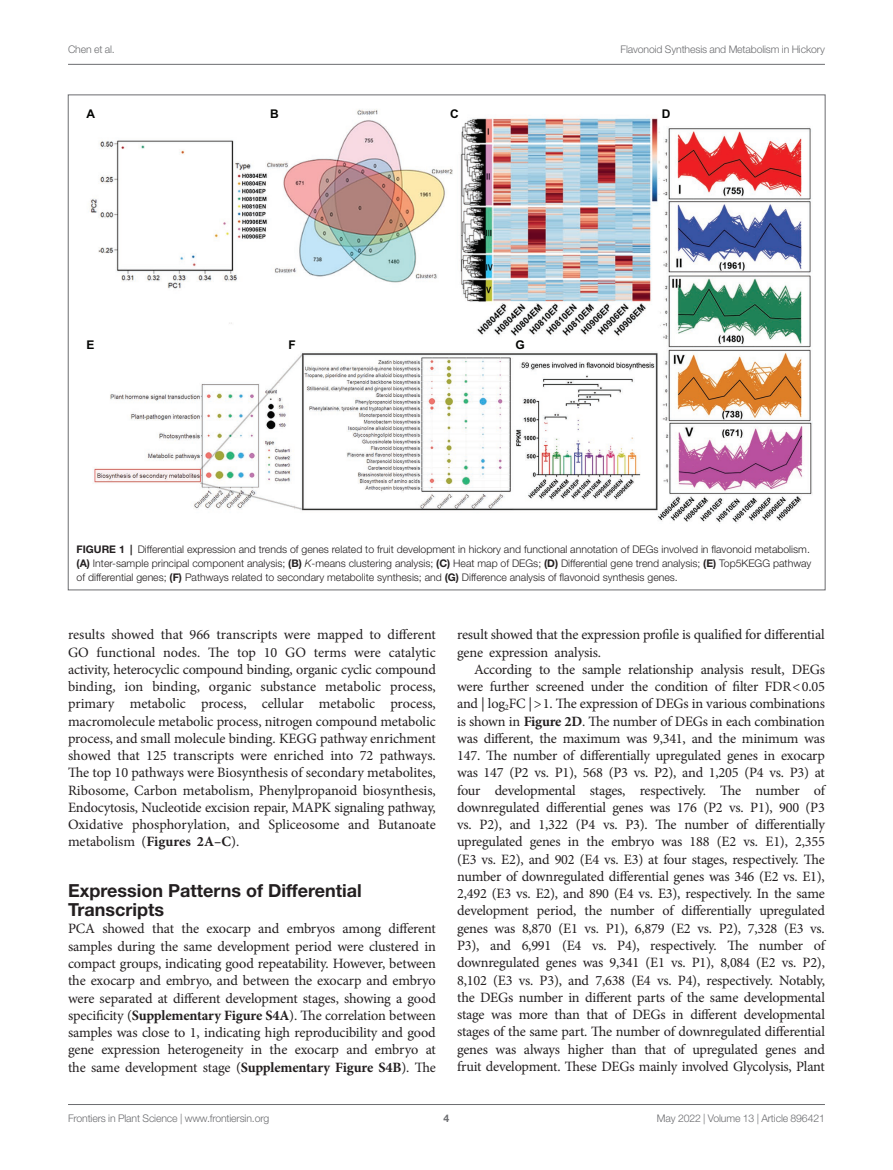
<style>
.page{position:relative;width:893px;height:1170px;background:#fff}
.page>*{position:absolute;margin:0;border:0;box-sizing:border-box;transform-origin:0 0}
.HEAD_2{font:700 18px/18.8px "Helvetica Neue LT Std";color:#231f20}
.TEXT{font:14.25px/17.2px "Minion Pro";letter-spacing:-.02em;color:#231f20;text-align:justify}
.TEXT_FLUSH{font:14.25px/17.2px "Minion Pro";letter-spacing:-.01em;color:#231f20;text-align:justify}
.t1{font:700 12px "Arial";color:#040503}
.FIG_LEG{font:300 10.5px/14.2px "Helvetica Neue LT Std";color:#231f20}
.t2{font:300 10.5px "Helvetica Neue LT Std";letter-spacing:-.015em;color:#6c6d70}
.t3{font:700 10.5px "Helvetica Neue LT Std";color:#6c6d70}
.s1{font-weight:700}
.s2{font-style:italic}
</style>
<div class="page">
<hr style="left:68px;top:64px;width:757px;height:1px;background:#6c6d70">
<hr style="left:68px;top:1104px;width:757px;height:1px;background:#6c6d70">
<img style="left:90px;top:109px;width:722px;height:414px">
<p class="t2" style="left:68px;top:42px;width:48px">Chen et al.</p>
<p class="t2" style="left:621px;top:42px;width:206px">Flavonoid Synthesis and Metabolism in Hickory</p>
<p class="t1" style="left:87px;top:105px;width:10px">A</p>
<p class="t1" style="left:270px;top:105px;width:10px">B</p>
<p class="t1" style="left:450px;top:105px;width:10px">C</p>
<p class="t1" style="left:662px;top:105px;width:10px">D</p>
<p class="t1" style="left:87px;top:337px;width:10px">E</p>
<p class="t1" style="left:288px;top:337px;width:9px">F</p>
<p class="t1" style="left:516px;top:337px;width:11px">G</p>
<p class="FIG_LEG" style="left:77px;top:542px;width:736px"><span class="s1">FIGURE 1 |</span> Differential expression and trends of genes related to fruit development in hickory and functional annotation of DEGs involved in flavonoid metabolism. <span class="s1">(A)</span> Inter-sample principal component analysis; <span class="s1">(B)</span> <span class="s2">K</span>-means clustering analysis; <span class="s1">(C)</span> Heat map of DEGs; <span class="s1">(D)</span> Differential gene trend analysis; <span class="s1">(E)</span> Top5KEGG pathway of differential genes; <span class="s1">(F)</span> Pathways related to secondary metabolite synthesis; and <span class="s1">(G)</span> Difference analysis of flavonoid synthesis genes.</p>
<p class="TEXT_FLUSH" style="left:68px;top:626px;width:369px">results showed that 966 transcripts were mapped to different GO functional nodes. The top 10 GO terms were catalytic activity, heterocyclic compound binding, organic cyclic compound binding, ion binding, organic substance metabolic process, primary metabolic process, cellular metabolic process, macromolecule metabolic process, nitrogen compound metabolic process, and small molecule binding. KEGG pathway enrichment showed that 125 transcripts were enriched into 72 pathways.<br>The top 10 pathways were Biosynthesis of secondary metabolites, Ribosome, Carbon metabolism, Phenylpropanoid biosynthesis, Endocytosis, Nucleotide excision repair, MAPK signaling pathway, Oxidative phosphorylation, and Spliceosome and Butanoate metabolism (<span class="s1">Figures 2A–C</span>).</p>
<p class="HEAD_2" style="left:68px;top:881px;width:295px">Expression Patterns of Differential<br>Transcripts</p>
<p class="TEXT_FLUSH" style="left:68px;top:920px;width:369px">PCA showed that the exocarp and embryos among different samples during the same development period were clustered in compact groups, indicating good repeatability. However, between the exocarp and embryo, and between the exocarp and embryo were separated at different development stages, showing a good specificity (<span class="s1">Supplementary Figure S4A</span>). The correlation between samples was close to 1, indicating high reproducibility and good gene expression heterogeneity in the exocarp and embryo at the same development stage (<span class="s1">Supplementary Figure S4B</span>). The</p>
<p class="TEXT_FLUSH" style="left:457px;top:626px;width:369px">result showed that the expression profile is qualified for differential gene expression analysis.</p>
<p class="TEXT" style="left:457px;top:660px;width:369px;text-indent:17px">According to the sample relationship analysis result, DEGs were further screened under the condition of filter FDR&lt;0.05 and | log<sub>2</sub>FC |&gt;1. The expression of DEGs in various combinations is shown in <span class="s1">Figure 2D</span>. The number of DEGs in each combination was different, the maximum was 9,341, and the minimum was 147. The number of differentially upregulated genes in exocarp was 147 (P2 vs. P1), 568 (P3 vs. P2), and 1,205 (P4 vs. P3) at four developmental stages, respectively. The number of downregulated differential genes was 176 (P2 vs. P1), 900 (P3 vs. P2), and 1,322 (P4 vs. P3). The number of differentially upregulated genes in the embryo was 188 (E2 vs. E1), 2,355 (E3 vs. E2), and 902 (E4 vs. E3) at four stages, respectively. The number of downregulated differential genes was 346 (E2 vs. E1), 2,492 (E3 vs. E2), and 890 (E4 vs. E3), respectively. In the same development period, the number of differentially upregulated genes was 8,870 (E1 vs. P1), 6,879 (E2 vs. P2), 7,328 (E3 vs.<br>P3), and 6,991 (E4 vs. P4), respectively. The number of downregulated genes was 9,341 (E1 vs. P1), 8,084 (E2 vs. P2), 8,102 (E3 vs. P3), and 7,638 (E4 vs. P4), respectively. Notably, the DEGs number in different parts of the same developmental stage was more than that of DEGs in different developmental stages of the same part. The number of downregulated differential genes was always higher than that of upregulated genes and fruit development. These DEGs mainly involved Glycolysis, Plant</p>
<p class="t2" style="left:68px;top:1111px;width:203px">Frontiers in Plant Science | www.frontiersin.org</p>
<p class="t3" style="left:444px;top:1111px;width:7px">4</p>
<p class="t2" style="left:657px;top:1111px;width:169px">May 2022 | Volume 13 | Article 896421</p>
</div>
